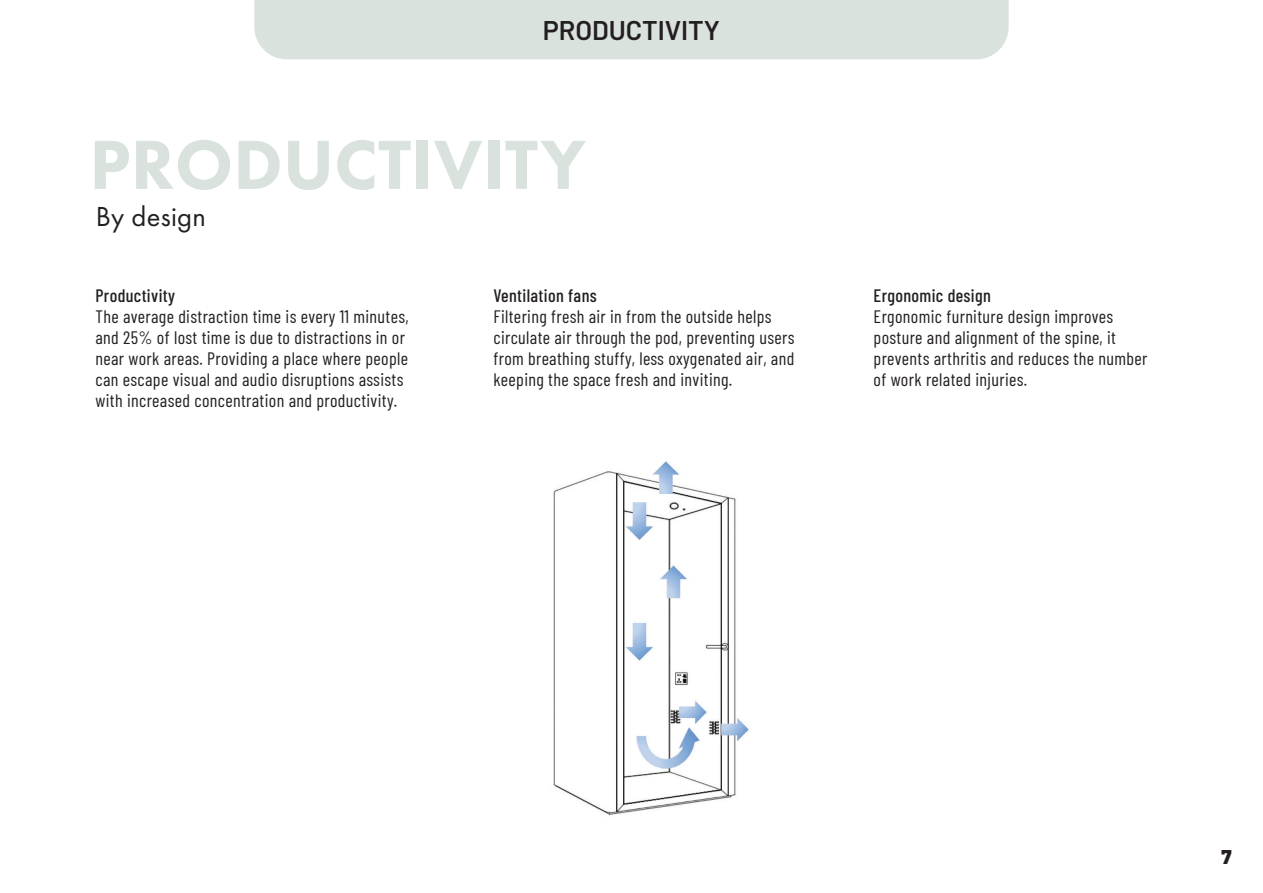
<style>
.page{position:relative;width:1263px;height:893px;background:#fff}
.page>*{position:absolute;margin:0;border:0;box-sizing:border-box;transform-origin:0 0}
.t1{font:800 72px "Futura PT";letter-spacing:.005em;color:#d9e2dd}
.t2{font:28.5px "Futura PT";letter-spacing:.01em;color:#231f20}
.t3{font:600 27px "Barlow";color:#231f20}
.t4{font:900 19.95px "Barlow";color:#231f20}
.t5{font:18px/21px "Barlow Condensed";letter-spacing:.02em;color:#231f20}
.t6{font:500 18px "Barlow Condensed";letter-spacing:.02em;color:#231f20}
</style>
<div class="page">
<div style="left:254px;top:0;width:755px;height:59px;background:#d9e2dd"></div>
<img style="left:553px;top:461px;width:196px;height:355px">
<p class="t3" style="left:543px;top:10px;width:179px">PRODUCTIVITY</p>
<p class="t1" style="left:89px;top:120px;width:498px">PRODUCTIVITY</p>
<p class="t2" style="left:96px;top:199px;width:112px">By design</p>
<p class="t6" style="left:95px;top:283px;width:81px">Productivity</p>
<p class="t5" style="left:95px;top:305px;width:315px">The average distraction time is every 11 minutes, and 25% of lost time is due to distractions in or near work areas. Providing a place where people can escape visual and audio disruptions assists with increased concentration and productivity.</p>
<p class="t6" style="left:493px;top:283px;width:105px">Ventilation fans</p>
<p class="t5" style="left:493px;top:305px;width:303px">Filtering fresh air in from the outside helps circulate air through the pod, preventing users from breathing stuffy, less oxygenated air, and keeping the space fresh and inviting.</p>
<p class="t6" style="left:874px;top:283px;width:119px">Ergonomic design</p>
<p class="t5" style="left:874px;top:305px;width:275px">Ergonomic furniture design improves posture and alignment of the spine, it prevents arthritis and reduces the number of work related injuries.</p>
<p class="t4" style="left:1221px;top:841px;width:12px">7</p>
</div>
